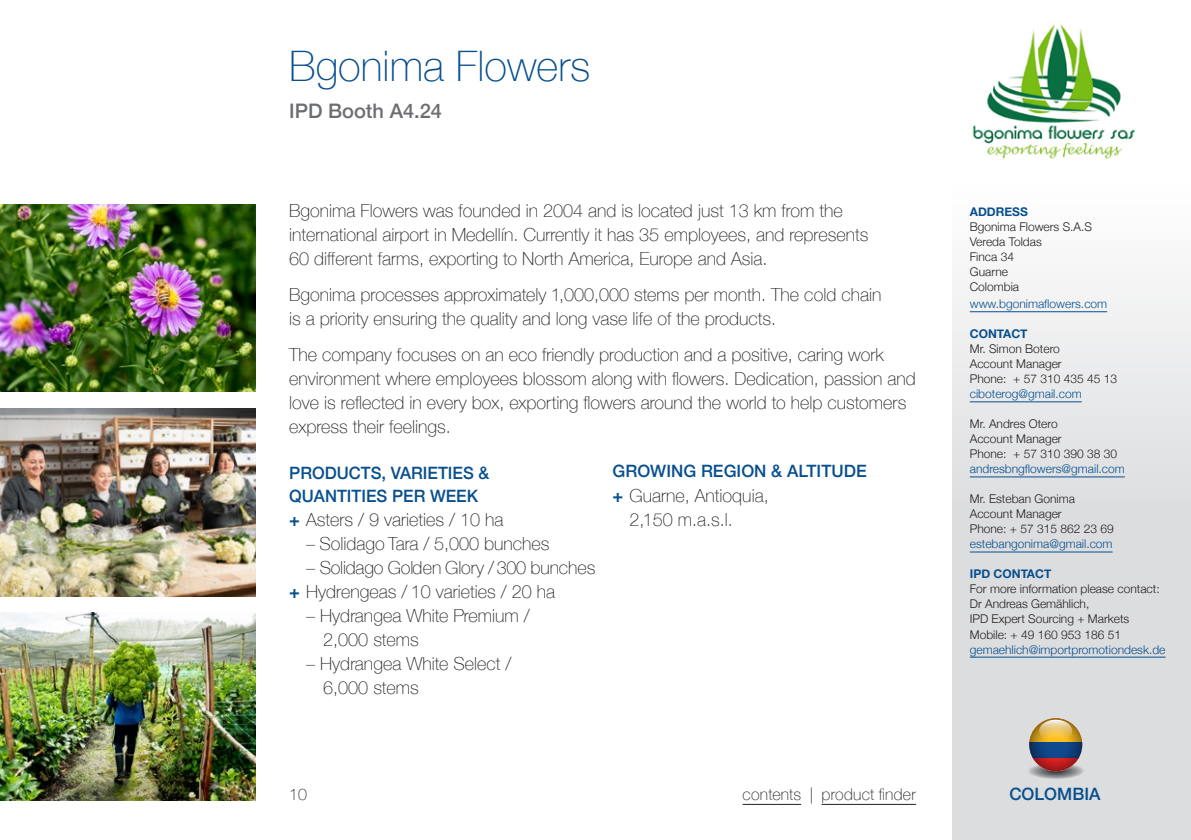
<style>
.page{position:relative;width:1191px;height:840px;background:#fff}
.page>*{position:absolute;margin:0;border:0;box-sizing:border-box;transform-origin:0 0}
.t1{font:100 42px "Helvetica Neue";color:#074f8e}
.t2{font:500 20px "Helvetica Neue";color:#6c6d70}
.t3{font:100 18px/24px "Helvetica Neue";color:#231f20}
.t4{font:500 17px/22px "Helvetica Neue";color:#074f8e}
.t5{font:100 16px "Helvetica Neue";letter-spacing:.015em;color:#231f20}
.t6{font:300 12px/15px "Helvetica Neue";color:#231f20}
.t7{font:300 12px "Helvetica Neue";color:#074f8e}
.t8{font:700 12px "Helvetica Neue";color:#074f8e}
.s1{font-weight:700;color:#074f8e}
</style>
<div class="page">
<div style="left:952px;top:187px;width:239px;height:652px;background:linear-gradient(to bottom,#f6f6f6,#d3d4d7)"></div>
<img style="left:0;top:204px;width:255px;height:187px">
<img style="left:0;top:408px;width:255px;height:188px">
<img style="left:0;top:612px;width:255px;height:187px">
<hr style="left:969px;top:311px;width:138px;height:1px;background:#074f8e">
<hr style="left:969px;top:401px;width:112px;height:1px;background:#074f8e">
<hr style="left:969px;top:476px;width:155px;height:1px;background:#074f8e">
<hr style="left:969px;top:551px;width:143px;height:1px;background:#074f8e">
<hr style="left:969px;top:656px;width:196px;height:1px;background:#074f8e">
<svg style="left:1027px;top:761px;width:57px;height:17px"></svg>
<div style="left:1029px;top:717px;width:53px;height:24px;background:#dcdddf"></div>
<svg style="left:1029px;top:749px;width:53px;height:9px"></svg>
<svg style="left:1029px;top:758px;width:53px;height:12px"></svg>
<svg style="left:1029px;top:717px;width:53px;height:53px;background:#5e4854"></svg>
<svg style="left:1039px;top:719px;width:33px;height:22px"></svg>
<hr style="left:1190px;top:612px;width:1px;height:187px;background:#d1d2d4">
<hr style="left:1190px;top:408px;width:1px;height:188px;background:#d1d2d4">
<hr style="left:1190px;top:204px;width:1px;height:187px;background:#d1d2d4">
<img style="left:972px;top:24px;width:164px;height:135px">
<hr style="left:742px;top:803px;width:59px;height:1px;background:#231f20">
<hr style="left:821px;top:803px;width:95px;height:1px;background:#231f20">
<h1 class="t1" style="left:289px;top:34px;width:302px">Bgonima Flowers</h1>
<p class="t2" style="left:289px;top:95px;width:154px">IPD Booth A4.24</p>
<p class="t3" style="left:289px;top:198px;width:580px">Bgonima Flowers was founded in 2004 and is located just 13 km from the international airport in Medellín. Currently it has 35 employees, and represents<br>60 different farms, exporting to North America, Europe and Asia.</p>
<p class="t3" style="left:289px;top:282px;width:593px">Bgonima processes approximately 1,000,000 stems per month. The cold chain is a priority ensuring the quality and long vase life of the products.</p>
<p class="t3" style="left:289px;top:342px;width:628px">The company focuses on an eco friendly production and a positive, caring work environment where employees blossom along with flowers. Dedication, passion and love is reflected in every box, exporting flowers around the world to help customers express their feelings.</p>
<p class="t4" style="left:289px;top:461px;width:201px">PRODUCTS, VARIETIES &amp;<br>QUANTITIES PER WEEK</p>
<p class="t3" style="left:289px;top:506px;width:216px"><span class="s1">+</span> Asters / 9 varieties / 10 ha</p>
<p class="t3" style="left:306px;top:530px;width:245px">– Solidago Tara / 5,000 bunches</p>
<p class="t3" style="left:289px;top:554px;width:308px;text-indent:17px">– Solidago Golden Glory / 300 bunches <span class="s1">+</span> Hydrengeas / 10 varieties / 20 ha</p>
<p class="t3" style="left:323px;top:602px;width:208px;text-indent:-17px">– Hydrangea White Premium /<br>2,000 stems</p>
<p class="t3" style="left:323px;top:650px;width:190px;text-indent:-17px">– Hydrangea White Select /<br>6,000 stems</p>
<p class="t4" style="left:612px;top:459px;width:256px">GROWING REGION &amp; ALTITUDE</p>
<p class="t3" style="left:629px;top:482px;width:141px;text-indent:-17px"><span class="s1">+</span> Guarne, Antioquia,<br>2,150 m.a.s.l.</p>
<p class="t8" style="left:969px;top:202px;width:60px">ADDRESS</p>
<p class="t6" style="left:969px;top:218px;width:124px">Bgonima Flowers S.A.S<br>Vereda Toldas<br>Finca 34<br>Guarne<br>Colombia</p>
<p class="t7" style="left:969px;top:294px;width:139px">www.bgonimaflowers.com</p>
<p class="t8" style="left:969px;top:324px;width:59px">CONTACT</p>
<p class="t6" style="left:969px;top:340px;width:149px">Mr. Simon Botero<br>Account Manager<br>Phone: + 57 310 435 45 13</p>
<p class="t7" style="left:969px;top:384px;width:113px">ciboterog@gmail.com</p>
<p class="t6" style="left:969px;top:415px;width:149px">Mr. Andres Otero<br>Account Manager<br>Phone: + 57 310 390 38 30</p>
<p class="t7" style="left:969px;top:459px;width:156px">andresbngflowers@gmail.com</p>
<p class="t6" style="left:969px;top:490px;width:145px">Mr. Esteban Gonima<br>Account Manager<br>Phone: + 57 315 862 23 69</p>
<p class="t7" style="left:969px;top:534px;width:144px">estebangonima@gmail.com</p>
<p class="t8" style="left:969px;top:564px;width:83px">IPD CONTACT</p>
<p class="t6" style="left:969px;top:580px;width:191px">For more information please contact:<br>Dr Andreas Gemählich,<br>IPD Expert Sourcing + Markets<br>Mobile: + 49 160 953 186 51</p>
<p class="t7" style="left:969px;top:639px;width:197px">gemaehlich@importpromotiondesk.de</p>
<p class="t5" style="left:289px;top:782px;width:19px">10</p>
<p class="t4" style="left:1009px;top:781px;width:93px">COLOMBIA</p>
<p class="t5" style="left:742px;top:782px;width:175px">contents | product finder</p>
</div>
